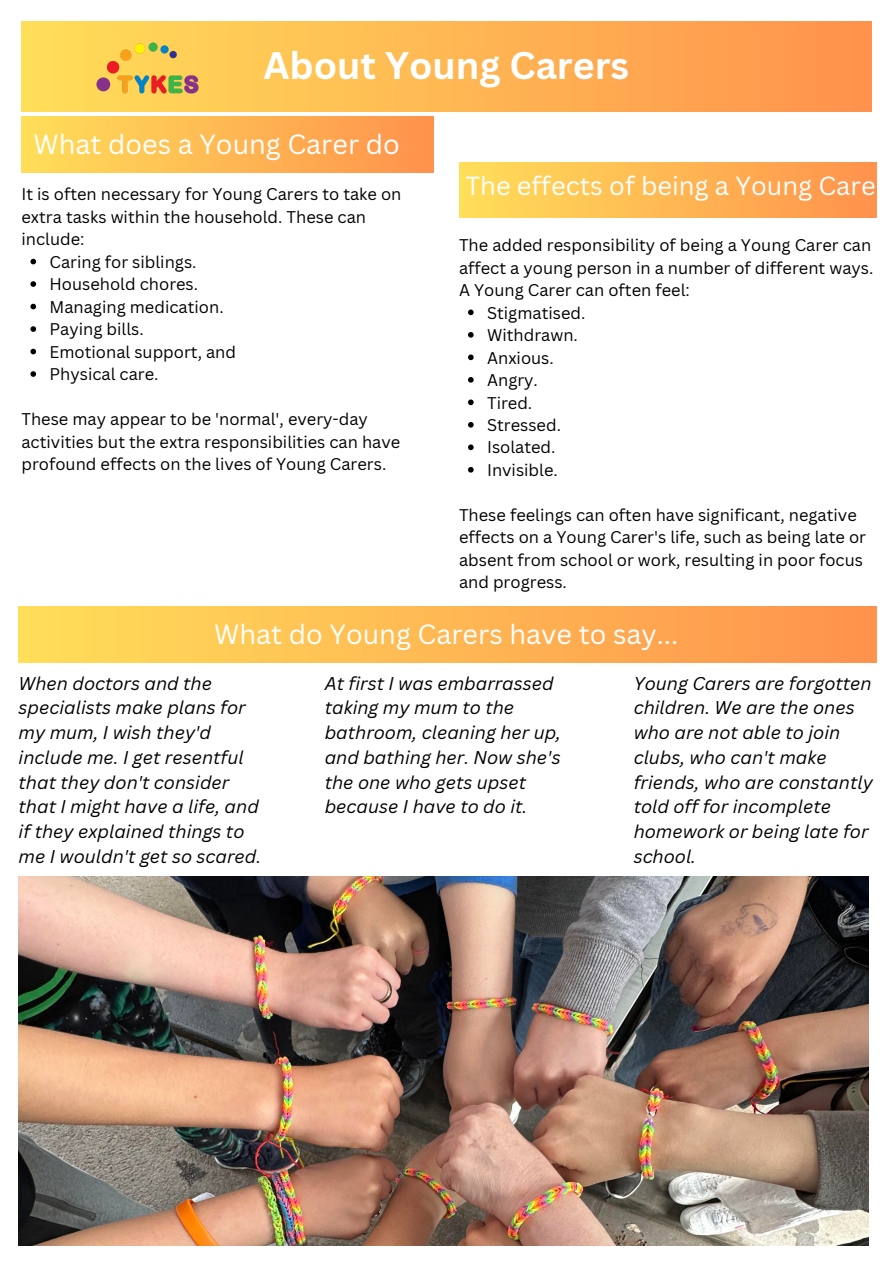
<style>
.page{position:relative;width:893px;height:1264px;background:#fff}
.page>*{position:absolute;margin:0;border:0;box-sizing:border-box;transform-origin:0 0}
.t1{font:700 37.5px "Canva Sans";color:#fff}
.t2{font:27px "Canva Sans";color:#fff}
.t3{font:25.5px "Canva Sans";color:#fff}
.t4{font:italic 18px/24.8px "Canva Sans";color:#000}
.t5{font:16.5px/22.5px "Canva Sans";color:#000}
</style>
<div class="page">
<svg style="left:21px;top:22px;width:850px;height:89px;background:#ffb252"></svg>
<div style="left:459px;top:162px;width:417px;height:56px;background:linear-gradient(to right,#ffde59,#ff924d)"></div>
<div style="left:21px;top:117px;width:412px;height:55px;background:linear-gradient(to right,#ffde59,#ff924d)"></div>
<div style="left:19px;top:606px;width:857px;height:56px;background:linear-gradient(to right,#ffde59,#ff924d)"></div>
<img style="left:79px;top:21px;width:136px;height:91px">
<img style="left:19px;top:876px;width:849px;height:369px">
<svg style="left:468px;top:309px;width:5px;height:6px"></svg>
<svg style="left:468px;top:332px;width:5px;height:5px"></svg>
<svg style="left:468px;top:354px;width:5px;height:6px"></svg>
<svg style="left:468px;top:377px;width:5px;height:5px"></svg>
<svg style="left:468px;top:399px;width:5px;height:6px"></svg>
<svg style="left:468px;top:422px;width:5px;height:5px"></svg>
<svg style="left:468px;top:444px;width:5px;height:6px"></svg>
<svg style="left:468px;top:467px;width:5px;height:5px"></svg>
<svg style="left:30px;top:259px;width:6px;height:5px"></svg>
<svg style="left:30px;top:281px;width:6px;height:6px"></svg>
<svg style="left:30px;top:304px;width:6px;height:5px"></svg>
<svg style="left:30px;top:326px;width:6px;height:6px"></svg>
<svg style="left:30px;top:349px;width:6px;height:5px"></svg>
<svg style="left:30px;top:371px;width:6px;height:6px"></svg>
<p class="t1" style="left:263px;top:39px;width:367px">About Young Carers</p>
<p class="t2" style="left:34px;top:125px;width:368px">What does a Young Carer do</p>
<p class="t5" style="left:21px;top:183px;width:381px">It is often necessary for Young Carers to take on extra tasks within the household. These can include:</p>
<p class="t5" style="left:49px;top:250px;width:148px">Caring for siblings.</p>
<p class="t5" style="left:49px;top:272px;width:150px">Household chores.</p>
<p class="t5" style="left:49px;top:295px;width:176px">Managing medication.</p>
<p class="t5" style="left:49px;top:317px;width:96px">Paying bills.</p>
<p class="t5" style="left:49px;top:340px;width:188px">Emotional support, and</p>
<p class="t5" style="left:49px;top:362px;width:111px">Physical care.</p>
<p class="t5" style="left:21px;top:407px;width:380px">These may appear to be 'normal', every-day activities but the extra responsibilities can have profound effects on the lives of Young Carers.</p>
<p class="t3" style="left:465px;top:167px;width:422px">The effects of being a Young Carer</p>
<p class="t5" style="left:459px;top:233px;width:416px">The added responsibility of being a Young Carer can affect a young person in a number of different ways.<br>A Young Carer can often feel:</p>
<p class="t5" style="left:487px;top:301px;width:100px">Stigmatised.</p>
<p class="t5" style="left:487px;top:323px;width:92px">Withdrawn.</p>
<p class="t5" style="left:487px;top:346px;width:68px">Anxious.</p>
<p class="t5" style="left:487px;top:368px;width:52px">Angry.</p>
<p class="t5" style="left:487px;top:391px;width:47px">Tired.</p>
<p class="t5" style="left:487px;top:413px;width:75px">Stressed.</p>
<p class="t5" style="left:487px;top:436px;width:70px">Isolated.</p>
<p class="t5" style="left:487px;top:458px;width:72px">Invisible.</p>
<p class="t5" style="left:459px;top:503px;width:408px">These feelings can often have significant, negative effects on a Young Carer's life, such as being late or absent from school or work, resulting in poor focus and progress.</p>
<p class="t2" style="left:214px;top:615px;width:465px">What do Young Carers have to say...</p>
<p class="t4" style="left:19px;top:670px;width:244px">When doctors and the specialists make plans for my mum, I wish they'd include me. I get resentful that they don't consider that I might have a life, and if they explained things to me I wouldn't get so scared.</p>
<p class="t4" style="left:325px;top:670px;width:238px">At first I was embarrassed taking my mum to the bathroom, cleaning her up, and bathing her. Now she's the one who gets upset because I have to do it.</p>
<p class="t4" style="left:633px;top:670px;width:241px">Young Carers are forgotten children. We are the ones who are not able to join clubs, who can't make friends, who are constantly told off for incomplete homework or being late for school.</p>
</div>
